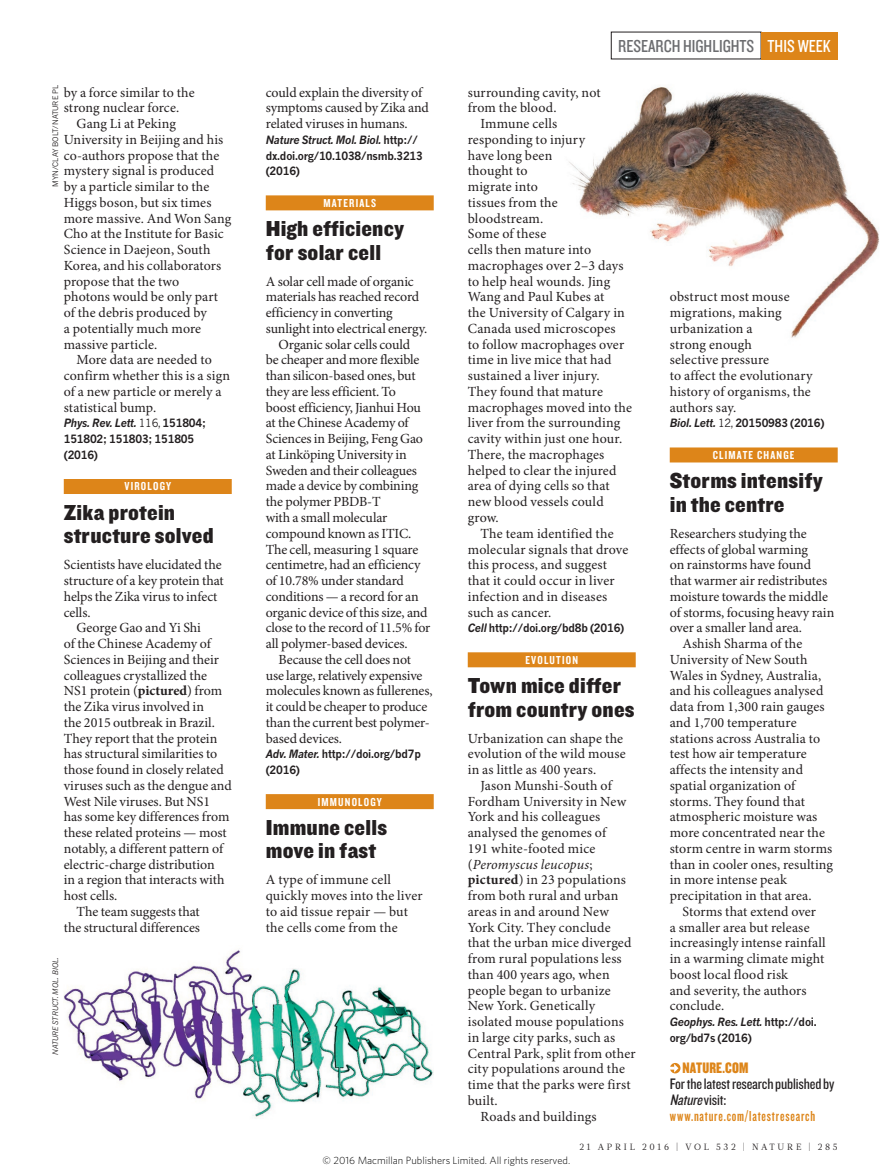
<style>
.page{position:relative;width:893px;height:1174px;background:#fff}
.page>*{position:absolute;margin:0;border:0;box-sizing:border-box;transform-origin:0 0}
.RES_HIGH_HEAD_15{font:22.5px/23.7px "Knockout 71 Full Middlewt";letter-spacing:.01em;color:#231f20}
.t1{font:18px "Knockout 29 Junior Ltweight";color:#6c6d70}
.WEB_BOX_TEXT{font:15.75px/15.8px "Knockout 29 Junior Ltweight";letter-spacing:-.01em;color:#231f20}
.WEB_BOX_NATURE{font:15.75px "Knockout 69 Full Liteweight";letter-spacing:.01em;color:#dd8519}
.WEB_BOX_URL{font:15px "Knockout 48 Featherweight";letter-spacing:.055em;color:#dd8519}
.BODY_TEXT_R_L_INDENT{font:13.95px/15.8px "Minion Pro";letter-spacing:.005em;color:#231f20}
.BODY_TEXT_R_L_1ST_PA{font:13.95px/15.8px "Minion Pro";color:#231f20}
.BRIEFS_SUBJECT_STRAP{font:12px "Knockout 49 Liteweight";letter-spacing:.1em;color:#fff}
.BRIEFS_PAPER{font:700 11.25px/15.8px "News Gothic MTOT";letter-spacing:-.02em;color:#231f20;scale:.95 1}
.t2{font:300 10.5px "Whitney";color:#000}
.t3{font:9px "Glosa Math";letter-spacing:.3em;color:#231f20}
.PIC_CREDIT{font:italic 7.5px "News Gothic MTOT";color:#231f20}
.PIC_CREDIT-2{font:7.5px "News Gothic MTOT";color:#231f20}
.s1{font-style:italic}
.s2{font-weight:400}
.s3{font-weight:700}
.s4{color:#fff}
</style>
<div class="page">
<svg style="left:670px;top:1063px;width:10px;height:10px"></svg>
<svg style="left:670px;top:1063px;width:8px;height:9px"></svg>
<img style="left:569px;top:86px;width:310px;height:252px">
<img style="left:64px;top:950px;width:370px;height:169px">
<div style="left:468px;top:652px;width:168px;height:15px;background:#dd8519"></div>
<div style="left:64px;top:479px;width:168px;height:15px;background:#dd8519"></div>
<div style="left:266px;top:794px;width:168px;height:15px;background:#dd8519"></div>
<div style="left:266px;top:195px;width:168px;height:15px;background:#dd8519"></div>
<div style="left:670px;top:447px;width:168px;height:15px;background:#dd8519"></div>
<div style="left:761px;top:32px;width:77px;height:27px;background:#dd8519"></div>
<p class="PIC_CREDIT-2" style="left:51px;top:187px;width:103px;rotate:-90deg">MYN/CLAY BOLT/NATURE PL</p>
<p class="BODY_TEXT_R_L_INDENT" style="left:64px;top:85px;width:132px">by a force similar to the strong nuclear force.</p>
<p class="BODY_TEXT_R_L_INDENT" style="left:64px;top:116px;width:169px;text-indent:13px">Gang Li at Peking<br>University in Beijing and his co-authors propose that the mystery signal is produced<br>by a particle similar to the<br>Higgs boson, but six times more massive. And Won Sang<br>Cho at the Institute for Basic<br>Science in Daejeon, South<br>Korea, and his collaborators propose that the two<br>photons would be only part of the debris produced by<br>a potentially much more massive particle.</p>
<p class="BODY_TEXT_R_L_INDENT" style="left:64px;top:353px;width:168px;text-indent:13px">More data are needed to confirm whether this is a sign of a new particle or merely a statistical bump.</p>
<p class="BRIEFS_PAPER" style="left:64px;top:415px;width:151px"><span class="s1">Phys. Rev. Lett.</span> <span class="s2">116,</span> 151804;<br>151802; 151803; 151805 (2016)</p>
<p class="BRIEFS_SUBJECT_STRAP" style="left:124px;top:479px;width:48px">VIROLOGY</p>
<p class="RES_HIGH_HEAD_15" style="left:64px;top:499px;width:151px">Zika protein structure solved</p>
<p class="BODY_TEXT_R_L_1ST_PA" style="left:64px;top:557px;width:161px">Scientists have elucidated the structure of a key protein that helps the Zika virus to infect cells.</p>
<p class="BODY_TEXT_R_L_INDENT" style="left:64px;top:620px;width:169px;text-indent:13px">George Gao and Yi Shi<br>of the Chinese Academy of<br>Sciences in Beijing and their colleagues crystallized the<br>NS1 protein (<span class="s3">pictured</span>) from the Zika virus involved in<br>the 2015 outbreak in Brazil.<br>They report that the protein has structural similarities to those found in closely related viruses such as the dengue and<br>West Nile viruses. But NS1 has some key differences from these related proteins — most notably, a different pattern of electric-charge distribution<br>in a region that interacts with host cells.</p>
<p class="BODY_TEXT_R_L_INDENT" style="left:64px;top:904px;width:138px;text-align:right">The team suggests that the structural differences</p>
<p class="PIC_CREDIT" style="left:51px;top:1055px;width:100px;rotate:-90deg">NATURE STRUCT. MOL. BIOL.</p>
<p class="BODY_TEXT_R_L_INDENT" style="left:266px;top:85px;width:165px">could explain the diversity of symptoms caused by Zika and related viruses in humans.</p>
<p class="BRIEFS_PAPER" style="left:266px;top:132px;width:167px"><span class="s1">Nature Struct. Mol. Biol.</span> http:// dx.doi.org/10.1038/nsmb.3213 (2016)</p>
<p class="BRIEFS_SUBJECT_STRAP" style="left:323px;top:195px;width:54px">MATERIALS</p>
<p class="RES_HIGH_HEAD_15" style="left:266px;top:216px;width:140px">High efficiency for solar cell</p>
<p class="BODY_TEXT_R_L_1ST_PA" style="left:266px;top:274px;width:163px">A solar cell made of organic materials has reached record efficiency in converting sunlight into electrical energy.</p>
<p class="BODY_TEXT_R_L_INDENT" style="left:266px;top:337px;width:166px;text-indent:13px">Organic solar cells could<br>be cheaper and more flexible than silicon-based ones, but they are less efficient. To<br>boost efficiency, Jianhui Hou at the Chinese Academy of<br>Sciences in Beijing, Feng Gao at Linköping University in<br>Sweden and their colleagues made a device by combining the polymer PBDB-T<br>with a small molecular compound known as ITIC.<br>The cell, measuring 1 square centimetre, had an efficiency of 10.78% under standard conditions — a record for an organic device of this size, and close to the record of 11.5% for all polymer-based devices.</p>
<p class="BODY_TEXT_R_L_INDENT" style="left:266px;top:652px;width:168px;text-indent:13px">Because the cell does not use large, relatively expensive molecules known as fullerenes, it could be cheaper to produce than the current best polymer&shy;based devices.</p>
<p class="BRIEFS_PAPER" style="left:266px;top:746px;width:165px"><span class="s1">Adv. Mater.</span> http://doi.org/bd7p (2016)</p>
<p class="BRIEFS_SUBJECT_STRAP" style="left:318px;top:794px;width:66px">IMMUNOLOGY</p>
<p class="RES_HIGH_HEAD_15" style="left:266px;top:814px;width:123px">Immune cells move in fast</p>
<p class="BODY_TEXT_R_L_1ST_PA" style="left:266px;top:872px;width:158px">A type of immune cell quickly moves into the liver to aid tissue repair — but the cells come from the</p>
<p class="t1" style="left:618px;top:34px;width:214px">RESEARCH HIGHLIGHTS <span class="s4">THIS WEEK</span></p>
<p class="BODY_TEXT_R_L_1ST_PA" style="left:468px;top:85px;width:135px">surrounding cavity, not from the blood.</p>
<p class="BODY_TEXT_R_L_INDENT" style="left:468px;top:116px;width:166px;text-indent:13px">Immune cells<br>responding to injury<br>have long been<br>thought to<br>migrate into<br>tissues from the bloodstream.<br>Some of these<br>cells then mature into macrophages over 2–3 days to help heal wounds. Jing<br>Wang and Paul Kubes at<br>the University of Calgary in<br>Canada used microscopes<br>to follow macrophages over time in live mice that had sustained a liver injury.<br>They found that mature macrophages moved into the liver from the surrounding cavity within just one hour.<br>There, the macrophages helped to clear the injured area of dying cells so that new blood vessels could grow.</p>
<p class="BODY_TEXT_R_L_INDENT" style="left:468px;top:526px;width:162px;text-indent:13px">The team identified the molecular signals that drove this process, and suggest that it could occur in liver infection and in diseases such as cancer.</p>
<p class="BRIEFS_PAPER" style="left:468px;top:620px;width:166px"><span class="s1">Cell</span> http://doi.org/bd8b (2016)</p>
<p class="BRIEFS_SUBJECT_STRAP" style="left:525px;top:652px;width:54px">EVOLUTION</p>
<p class="RES_HIGH_HEAD_15" style="left:468px;top:672px;width:168px">Town mice differ from country ones</p>
<p class="BODY_TEXT_R_L_1ST_PA" style="left:468px;top:731px;width:160px">Urbanization can shape the evolution of the wild mouse in as little as 400 years.</p>
<p class="BODY_TEXT_R_L_INDENT" style="left:468px;top:778px;width:169px;text-indent:13px">Jason Munshi-South of<br>Fordham University in New<br>York and his colleagues analysed the genomes of<br>191 white-footed mice (<span class="s1">Peromyscus leucopus</span>; <span class="s3">pictured</span>) in 23 populations from both rural and urban areas in and around New<br>York City. They conclude that the urban mice diverged from rural populations less than 400 years ago, when people began to urbanize<br>New York. Genetically isolated mouse populations in large city parks, such as<br>Central Park, split from other city populations around the time that the parks were first built.</p>
<p class="BODY_TEXT_R_L_INDENT" style="left:480px;top:1109px;width:118px">Roads and buildings</p>
<p class="BODY_TEXT_R_L_INDENT" style="left:670px;top:290px;width:144px">obstruct most mouse migrations, making urbanization a<br>strong enough<br>selective pressure<br>to affect the evolutionary history of organisms, the authors say.</p>
<p class="BRIEFS_PAPER" style="left:670px;top:415px;width:164px"><span class="s1">Biol. Lett.</span> <span class="s2">12,</span> 20150983 (2016)</p>
<p class="BRIEFS_SUBJECT_STRAP" style="left:713px;top:447px;width:83px">CLIMATE CHANGE</p>
<p class="RES_HIGH_HEAD_15" style="left:670px;top:468px;width:155px">Storms intensify in the centre</p>
<p class="BODY_TEXT_R_L_1ST_PA" style="left:670px;top:526px;width:166px">Researchers studying the effects of global warming<br>on rainstorms have found that warmer air redistributes moisture towards the middle of storms, focusing heavy rain over a smaller land area.</p>
<p class="BODY_TEXT_R_L_INDENT" style="left:670px;top:636px;width:165px;text-indent:13px">Ashish Sharma of the<br>University of New South<br>Wales in Sydney, Australia, and his colleagues analysed data from 1,300 rain gauges and 1,700 temperature stations across Australia to test how air temperature affects the intensity and spatial organization of storms. They found that atmospheric moisture was more concentrated near the storm centre in warm storms than in cooler ones, resulting in more intense peak precipitation in that area.</p>
<p class="BODY_TEXT_R_L_INDENT" style="left:670px;top:904px;width:157px;text-indent:13px">Storms that extend over a smaller area but release increasingly intense rainfall in a warming climate might boost local flood risk<br>and severity, the authors conclude.</p>
<p class="BRIEFS_PAPER" style="left:670px;top:1014px;width:156px"><span class="s1">Geophys. Res. Lett.</span> http://doi. org/bd7s (2016)</p>
<p class="WEB_BOX_NATURE" style="left:683px;top:1058px;width:67px">NATURE.COM</p>
<p class="WEB_BOX_TEXT" style="left:670px;top:1075px;width:166px">For the latest research published by<br><span class="s1">Nature</span>visit:</p>
<p class="WEB_BOX_URL" style="left:670px;top:1106px;width:147px">www.nature.com/latestresearch</p>
<p class="t3" style="left:580px;top:1141px;width:260px">21 APRIL 2016 | VOL 532 | NATURE | 285</p>
<p class="t2" style="left:323px;top:1153px;width:249px">© 2016 Macmillan Publishers Limited. All rights reserved.</p>
</div>
